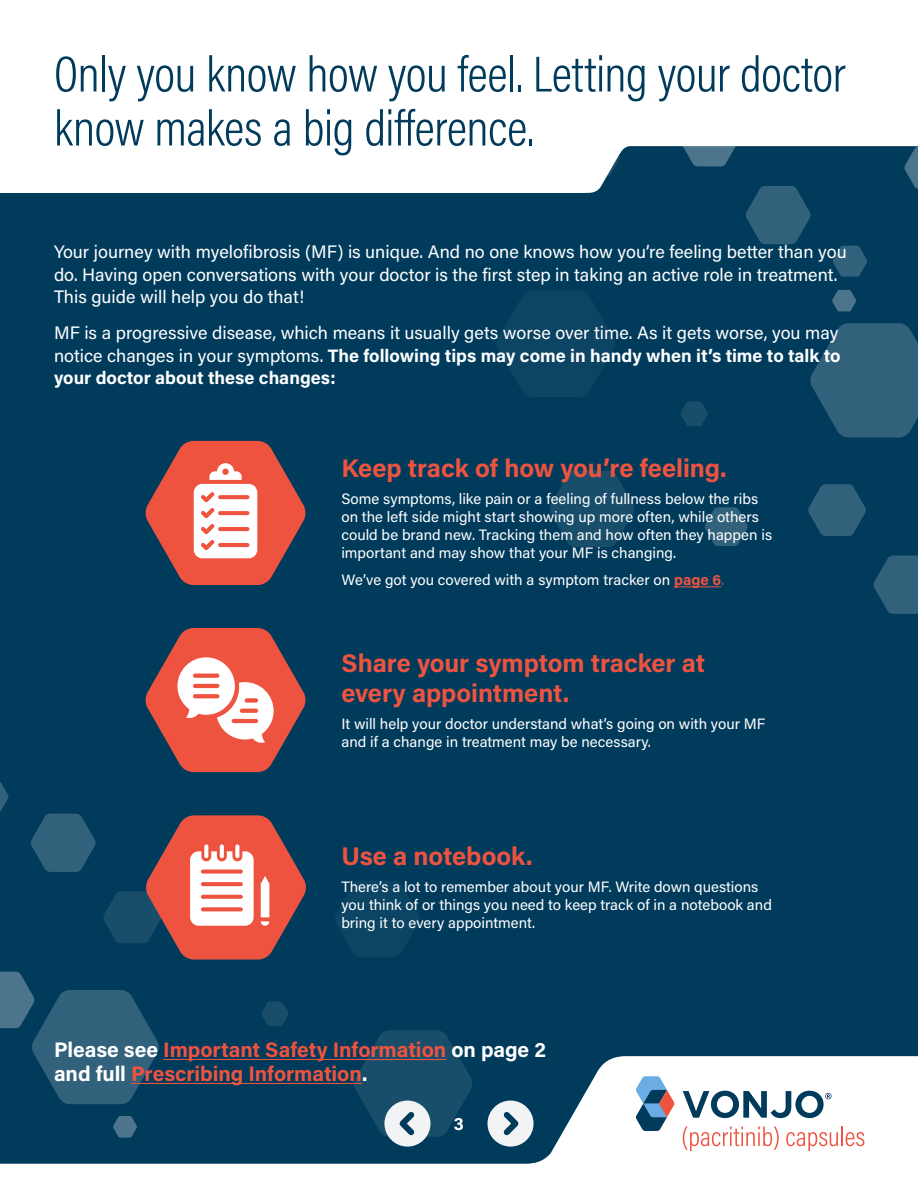
<style>
.page{position:relative;width:918px;height:1188px;background:#fff}
.page>*{position:absolute;margin:0;border:0;box-sizing:border-box;transform-origin:0 0}
.t1{font:51px/54px "Acumin Variable Concept";letter-spacing:-.01em;color:#003b5c}
.t2{font:700 25.5px/30px "Acumin Pro";letter-spacing:-.005em;color:#ee5340}
.t3{font:700 21px/24px "Acumin Pro";letter-spacing:-.005em;color:#ee5340}
.t4{font:18px/22.5px "Acumin Pro";color:#fff}
.t5{font:700 18px "Acumin Pro";color:#fff}
.t6{font:15px/18px "Acumin Pro";color:#fff}
.s1{font-weight:700}
.s2{font-weight:700;color:#ee5340}
.s3{color:#6d6e71}
.s4{color:#fff}
</style>
<div class="page">
<div style="left:0;top:197px;width:918px;height:967px;background:#003b5c"></div>
<hr style="left:0;top:193px;width:918px;height:4px;background:#003b5c">
<svg style="left:746px;top:193px;width:65px;height:51px"></svg>
<svg style="left:833px;top:246px;width:34px;height:31px"></svg>
<svg style="left:550px;top:471px;width:84px;height:76px"></svg>
<svg style="left:873px;top:556px;width:45px;height:58px"></svg>
<svg style="left:808px;top:484px;width:58px;height:52px"></svg>
<svg style="left:705px;top:507px;width:43px;height:39px"></svg>
<svg style="left:681px;top:401px;width:27px;height:25px"></svg>
<svg style="left:832px;top:290px;width:24px;height:21px"></svg>
<svg style="left:497px;top:291px;width:118px;height:106px"></svg>
<svg style="left:810px;top:323px;width:108px;height:114px"></svg>
<svg style="left:335px;top:881px;width:84px;height:75px"></svg>
<svg style="left:31px;top:814px;width:65px;height:58px"></svg>
<svg style="left:0;top:782px;width:9px;height:30px"></svg>
<svg style="left:261px;top:1002px;width:28px;height:24px"></svg>
<svg style="left:0;top:972px;width:159px;height:84px"></svg>
<svg style="left:585px;top:146px;width:333px;height:47px;background:#1b506d"></svg>
<svg style="left:0;top:1056px;width:918px;height:108px"></svg>
<svg style="left:683px;top:1127px;width:96px;height:24px;background:#fbdbd7"></svg>
<svg style="left:786px;top:1127px;width:78px;height:24px;background:#fbdbd7"></svg>
<svg style="left:636px;top:1076px;width:39px;height:55px"></svg>
<svg style="left:683px;top:1091px;width:149px;height:27px"></svg>
<hr style="left:163px;top:1059px;width:283px;height:1px;background:#ee5340">
<hr style="left:131px;top:1083px;width:231px;height:1px;background:#ee5340">
<hr style="left:674px;top:586px;width:47px;height:1px;background:#ee5340">
<svg style="left:145px;top:441px;width:161px;height:144px"></svg>
<svg style="left:103px;top:815px;width:203px;height:145px"></svg>
<svg style="left:145px;top:628px;width:161px;height:144px"></svg>
<div style="left:384px;top:1101px;width:46px;height:46px;background:#f1f3f4;border-radius:50%"></div>
<svg style="left:354px;top:1030px;width:119px;height:111px"></svg>
<div style="left:488px;top:1101px;width:46px;height:46px;background:#f1f3f4;border-radius:50%"></div>
<svg style="left:503px;top:1112px;width:16px;height:24px"></svg>
<h1 class="t1" style="left:54px;top:45px;width:793px">Only you know how you feel. Letting your doctor know makes a big difference.</h1>
<p class="t4" style="left:54px;top:240px;width:794px">Your journey with myelofibrosis (MF) is unique. And no one knows how you’re feeling better than you do. Having open conversations with your doctor is the first step in taking an active role in treatment.<br>This guide will help you do that!</p>
<p class="t4" style="left:54px;top:321px;width:788px">MF is a progressive disease, which means it usually gets worse over time. As it gets worse, you may notice changes in your symptoms. <span class="s1">The following tips may come in handy when it’s time to talk to your doctor about these changes:</span></p>
<h2 class="t2" style="left:341px;top:452px;width:387px">Keep track of how you’re feeling.</h2>
<p class="t6" style="left:341px;top:489px;width:432px">Some symptoms, like pain or a feeling of fullness below the ribs on the left side might start showing up more often, while others could be brand new. Tracking them and how often they happen is important and may show that your MF is changing.</p>
<p class="t6" style="left:341px;top:570px;width:385px">We’ve got you covered with a symptom tracker on <span class="s2">page 6</span><span class="s3">.</span></p>
<h2 class="t2" style="left:341px;top:647px;width:365px">Share your symptom tracker at every appointment.</h2>
<p class="t6" style="left:341px;top:714px;width:426px">It will help your doctor understand what’s going on with your MF and if a change in treatment may be necessary.</p>
<h2 class="t2" style="left:341px;top:840px;width:193px">Use a notebook.</h2>
<p class="t6" style="left:341px;top:877px;width:432px">There’s a lot to remember about your MF. Write down questions you think of or things you need to keep track of in a notebook and bring it to every appointment.</p>
<h3 class="t3" style="left:54px;top:1037px;width:494px"><span class="s4">Please see</span> Important Safety Information <span class="s4">on page 2 and full</span> Prescribing Information<span class="s4">.</span></h3>
<p class="t5" style="left:454px;top:1111px;width:12px">3</p>
</div>
